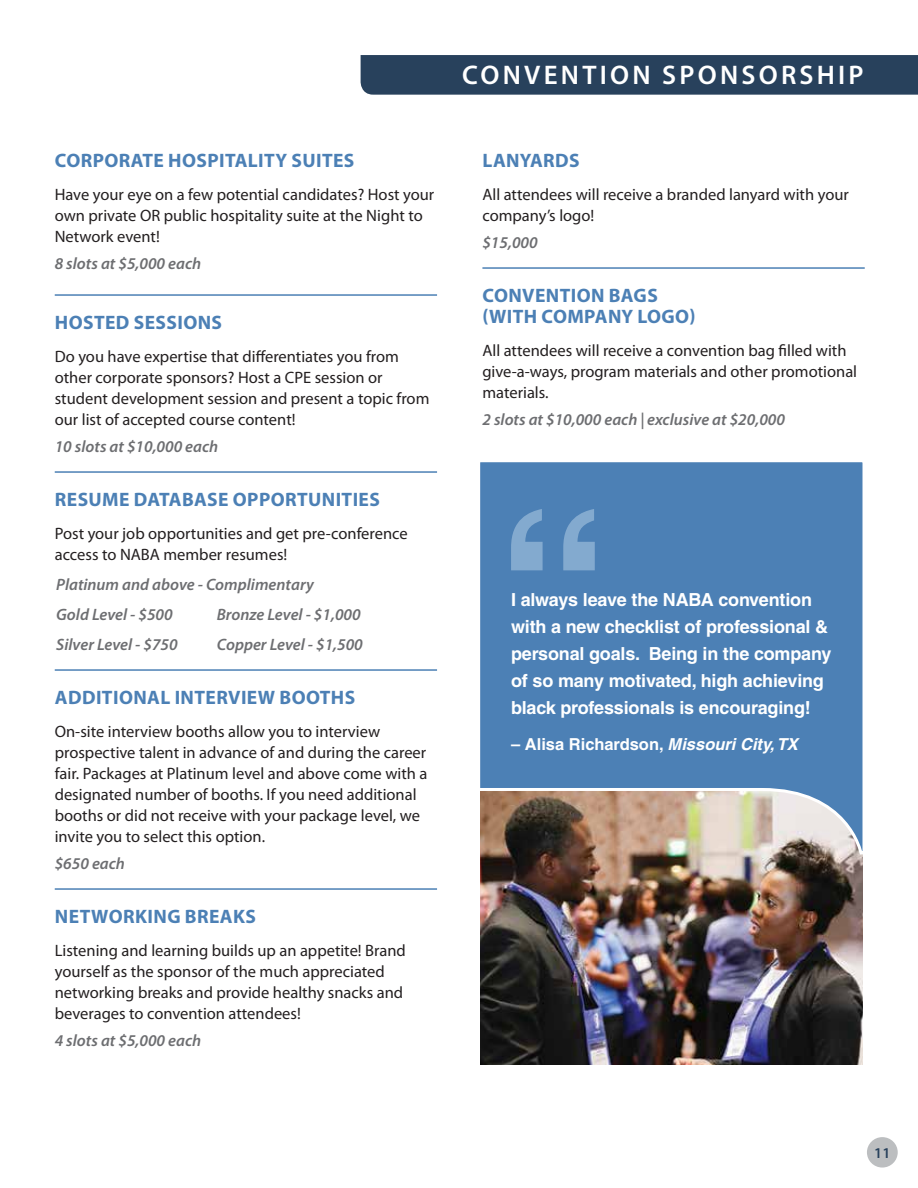
<style>
.page{position:relative;width:918px;height:1188px;background:#fff}
.page>*{position:absolute;margin:0;border:0;box-sizing:border-box;transform-origin:0 0}
.t1{font:600 27px "Myriad Pro";letter-spacing:.12em;color:#fff}
.t2{font:700 19.5px/21px "Myriad Pro";letter-spacing:.02em;color:#4c80b5}
.t3{font:700 18px/27px "Helvetica";letter-spacing:-.01em;color:#fff}
.t4{font:16.5px/21px "Myriad Pro";color:#231f20}
.t5{font:italic 600 16.5px/30px "Myriad Pro";color:#6d6e71}
.t6{font:700 16.5px "Helvetica";color:#fff}
.t7{font:600 15px "Myriad Pro";color:#28415c}
.s1{font-style:italic}
</style>
<div class="page">
<div style="left:867px;top:1137px;width:31px;height:31px;background:#bcbec0;border-radius:50%"></div>
<div style="left:361px;top:55px;width:557px;height:40px;background:#28415c"></div>
<hr style="left:55px;top:294px;width:382px;height:2px;background:#4c80b5">
<hr style="left:55px;top:471px;width:382px;height:2px;background:#4c80b5">
<hr style="left:55px;top:669px;width:382px;height:2px;background:#4c80b5">
<hr style="left:55px;top:888px;width:382px;height:2px;background:#4c80b5">
<hr style="left:482px;top:267px;width:383px;height:2px;background:#4c80b5">
<img style="left:480px;top:856px;width:382px;height:208px">
<svg style="left:480px;top:462px;width:383px;height:394px;background:#5e86af"></svg>
<svg style="left:511px;top:509px;width:84px;height:61px;background:#6996c2"></svg>
<p class="t2" style="left:55px;top:149px;width:301px">CORPORATE HOSPITALITY SUITES</p>
<p class="t4" style="left:55px;top:183px;width:381px">Have your eye on a few potential candidates? Host your own private OR public hospitality suite at the Night to<br>Network event!</p>
<p class="t5" style="left:55px;top:248px;width:148px">8 slots at $5,000 each</p>
<p class="t2" style="left:55px;top:311px;width:169px">HOSTED SESSIONS</p>
<p class="t4" style="left:55px;top:345px;width:376px">Do you have expertise that differentiates you from other corporate sponsors? Host a CPE session or student development session and present a topic from our list of accepted course content!</p>
<p class="t5" style="left:55px;top:431px;width:165px">10 slots at $10,000 each</p>
<p class="t2" style="left:55px;top:488px;width:327px">RESUME DATABASE OPPORTUNITIES</p>
<p class="t4" style="left:55px;top:522px;width:355px">Post your job opportunities and get pre-conference access to NABA member resumes!</p>
<p class="t5" style="left:56px;top:569px;width:259px">Platinum and above - Complimentary<br>Gold Level - $500</p>
<p class="t5" style="left:217px;top:599px;width:145px">Bronze Level - $1,000</p>
<p class="t5" style="left:56px;top:629px;width:123px">Silver Level - $750</p>
<p class="t5" style="left:217px;top:629px;width:148px">Copper Level - $1,500</p>
<p class="t2" style="left:55px;top:686px;width:302px">ADDITIONAL INTERVIEW BOOTHS</p>
<p class="t4" style="left:55px;top:720px;width:374px">On-site interview booths allow you to interview prospective talent in advance of and during the career fair. Packages at Platinum level and above come with a designated number of booths. If you need additional booths or did not receive with your package level, we invite you to select this option.</p>
<p class="t5" style="left:55px;top:848px;width:72px">$650 each</p>
<p class="t2" style="left:55px;top:905px;width:203px">NETWORKING BREAKS</p>
<p class="t4" style="left:55px;top:939px;width:353px">Listening and learning builds up an appetite! Brand yourself as the sponsor of the much appreciated networking breaks and provide healthy snacks and beverages to convention attendees!</p>
<p class="t5" style="left:55px;top:1025px;width:148px">4 slots at $5,000 each</p>
<h1 class="t1" style="left:462px;top:58px;width:400px">CONVENTION SPONSORSHIP</h1>
<p class="t2" style="left:483px;top:149px;width:99px">LANYARDS</p>
<p class="t4" style="left:482px;top:183px;width:368px">All attendees will receive a branded lanyard with your company’s logo!</p>
<p class="t5" style="left:482px;top:227px;width:57px">$15,000</p>
<p class="t2" style="left:483px;top:284px;width:215px">CONVENTION BAGS (WITH COMPANY LOGO)</p>
<p class="t4" style="left:482px;top:339px;width:376px">All attendees will receive a convention bag filled with give-a-ways, program materials and other promotional materials.</p>
<p class="t5" style="left:482px;top:404px;width:304px">2 slots at $10,000 each | exclusive at $20,000</p>
<p class="t3" style="left:511px;top:586px;width:322px">I always leave the NABA convention with a new checklist of professional &amp; personal goals. Being in the company of so many motivated, high achieving black professionals is encouraging!</p>
<p class="t6" style="left:511px;top:734px;width:288px">– Alisa Richardson, <span class="s1">Missouri City, TX</span></p>
<p class="t7" style="left:874px;top:1143px;width:18px">11</p>
</div>
